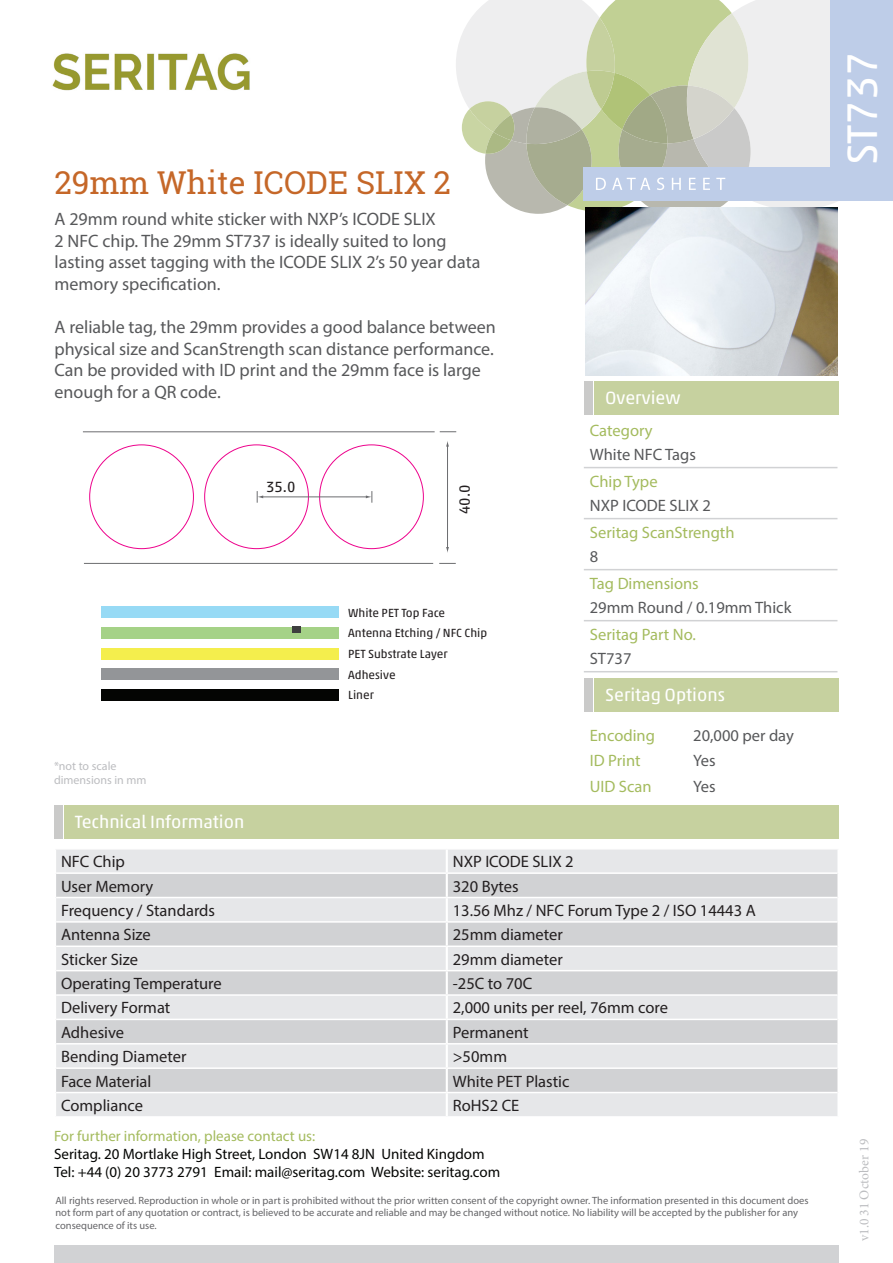
<style>
.page{position:relative;width:893px;height:1263px;background:#fff}
.page>*{position:absolute;margin:0;border:0;box-sizing:border-box;transform-origin:0 0}
.t1{font:43.5px "Akko Std";color:#fff}
.t2{font:31.5px "Roboto Slab";color:#c56728}
.t3{font:18px/21.6px "Myriad Pro";color:#57585a}
.t4{font:18px "Akko Std";color:#fff}
.t5{font:16.5px "Myriad Pro";color:#231f20}
.t6{font:16.5px "Myriad Pro";color:#a4bb5e}
.t7{font:16.5px "Myriad Pro";color:#57585a}
.t8{font:15px "Myriad Pro";color:#040503}
.t9{font:15px "Myriad Pro";color:#a4bb5e}
.t10{font:15px "Akko Std";color:#231f20}
.t11{font:13.5px "Minion Pro";color:#bcbdc0}
.t12{font:12px "Akko Std";color:#231f20}
.t13{font:12px "Myriad Pro";color:#bcbdc0}
.t14{font:10.5px/12.6px "Myriad Pro";color:#656568}
</style>
<div class="page">
<div style="left:56px;top:849px;width:781px;height:23px;background:#e6e7e9"></div>
<svg style="left:56px;top:874px;width:781px;height:218px;background:#dadbdd"></svg>
<div style="left:56px;top:1093px;width:781px;height:23px;background:#e6e7e9"></div>
<hr style="left:56px;top:897px;width:391px;height:1px;background:#fff">
<hr style="left:447px;top:897px;width:390px;height:1px;background:#fff">
<hr style="left:56px;top:921px;width:391px;height:2px;background:#fff">
<hr style="left:447px;top:921px;width:390px;height:2px;background:#fff">
<hr style="left:56px;top:945px;width:391px;height:2px;background:#fff">
<hr style="left:447px;top:945px;width:390px;height:2px;background:#fff">
<hr style="left:56px;top:970px;width:391px;height:1px;background:#fff">
<hr style="left:447px;top:970px;width:390px;height:1px;background:#fff">
<hr style="left:56px;top:994px;width:391px;height:2px;background:#fff">
<hr style="left:447px;top:994px;width:390px;height:2px;background:#fff">
<hr style="left:56px;top:1019px;width:391px;height:1px;background:#fff">
<hr style="left:447px;top:1019px;width:390px;height:1px;background:#fff">
<hr style="left:56px;top:1043px;width:391px;height:1px;background:#fff">
<hr style="left:447px;top:1043px;width:390px;height:1px;background:#fff">
<hr style="left:56px;top:1067px;width:391px;height:2px;background:#fff">
<hr style="left:447px;top:1067px;width:390px;height:2px;background:#fff">
<hr style="left:446px;top:849px;width:2px;height:23px;background:#fff">
<hr style="left:446px;top:874px;width:2px;height:23px;background:#fff">
<hr style="left:446px;top:898px;width:2px;height:23px;background:#fff">
<hr style="left:446px;top:923px;width:2px;height:22px;background:#fff">
<hr style="left:446px;top:947px;width:2px;height:23px;background:#fff">
<hr style="left:446px;top:971px;width:2px;height:23px;background:#fff">
<hr style="left:446px;top:996px;width:2px;height:23px;background:#fff">
<hr style="left:446px;top:1020px;width:2px;height:23px;background:#fff">
<hr style="left:446px;top:1044px;width:2px;height:23px;background:#fff">
<hr style="left:446px;top:1069px;width:2px;height:23px;background:#fff">
<hr style="left:446px;top:1093px;width:2px;height:23px;background:#fff">
<div style="left:101px;top:606px;width:238px;height:12px;background:#97daf5"></div>
<div style="left:101px;top:689px;width:238px;height:12px;background:#040503"></div>
<div style="left:101px;top:668px;width:238px;height:12px;background:#939598"></div>
<div style="left:101px;top:648px;width:238px;height:11px;background:#f4ee4d"></div>
<div style="left:101px;top:627px;width:238px;height:12px;background:#a5d287"></div>
<div style="left:292px;top:626px;width:9px;height:6px;background:#3e3e3f"></div>
<hr style="left:84px;top:563px;width:349px;height:1px;background:#6c6d70">
<hr style="left:83px;top:432px;width:352px;height:1px;background:#6c6d70">
<svg style="left:439px;top:563px;width:17px;height:1px"></svg>
<svg style="left:440px;top:431px;width:16px;height:1px"></svg>
<hr style="left:447px;top:445px;width:1px;height:103px;background:#6c6d70">
<svg style="left:204px;top:444px;width:220px;height:106px"></svg>
<svg style="left:456px;top:0;width:437px;height:218px;background:#d3d9d0"></svg>
<div style="left:594px;top:382px;width:245px;height:33px;background:#c6d19f"></div>
<hr style="left:584px;top:467px;width:253px;height:1px;background:#d1d2d4">
<hr style="left:584px;top:518px;width:253px;height:1px;background:#d1d2d4">
<hr style="left:584px;top:569px;width:253px;height:1px;background:#d1d2d4">
<hr style="left:584px;top:620px;width:253px;height:1px;background:#d1d2d4">
<hr style="left:584px;top:671px;width:253px;height:1px;background:#d1d2d4">
<div style="left:594px;top:679px;width:245px;height:33px;background:#c6d19f"></div>
<div style="left:65px;top:805px;width:774px;height:33px;background:#c6d19f"></div>
<div style="left:584px;top:679px;width:8px;height:33px;background:#cacac9"></div>
<div style="left:584px;top:382px;width:8px;height:33px;background:#cacac9"></div>
<div style="left:54px;top:805px;width:9px;height:33px;background:#cacac9"></div>
<img style="left:585px;top:207px;width:252px;height:168px">
<div style="left:54px;top:1245px;width:785px;height:18px;background:#d1d2d4"></div>
<img style="left:52px;top:53px;width:198px;height:37px">
<p class="t2" style="left:55px;top:161px;width:398px">29mm White ICODE SLIX 2</p>
<p class="t3" style="left:55px;top:208px;width:427px">A 29mm round white sticker with NXP’s ICODE SLIX<br>2 NFC chip. The 29mm ST737 is ideally suited to long lasting asset tagging with the ICODE SLIX 2’s 50 year data memory specification.</p>
<p class="t3" style="left:55px;top:316px;width:443px">A reliable tag, the 29mm provides a good balance between physical size and ScanStrength scan distance performance.</p>
<p class="t3" style="left:55px;top:359px;width:428px">Can be provided with ID print and the 29mm face is large enough for a QR code.</p>
<p class="t10" style="left:266px;top:478px;width:31px">35.0</p>
<p class="t10" style="left:455px;top:514px;width:31px;rotate:-90deg">40.0</p>
<p class="t13" style="left:54px;top:758px;width:64px">*not to scale</p>
<p class="t13" style="left:54px;top:773px;width:94px">dimensions in mm</p>
<p class="t4" style="left:75px;top:810px;width:171px">Technical Information</p>
<p class="t12" style="left:348px;top:605px;width:98px">White PET Top Face</p>
<p class="t12" style="left:348px;top:626px;width:141px">Antenna Etching / NFC Chip</p>
<p class="t12" style="left:348px;top:647px;width:101px">PET Substrate Layer</p>
<p class="t12" style="left:348px;top:667px;width:49px">Adhesive</p>
<p class="t12" style="left:348px;top:688px;width:27px">Liner</p>
<p class="t4" style="left:605px;top:387px;width:77px">Overview</p>
<p class="t6" style="left:590px;top:420px;width:64px">Category</p>
<p class="t7" style="left:590px;top:444px;width:108px">White NFC Tags</p>
<p class="t6" style="left:590px;top:472px;width:69px">Chip Type</p>
<p class="t7" style="left:590px;top:496px;width:122px">NXP ICODE SLIX 2</p>
<p class="t6" style="left:590px;top:523px;width:146px">Seritag ScanStrength</p>
<p class="t7" style="left:590px;top:547px;width:10px">8</p>
<p class="t6" style="left:590px;top:574px;width:110px">Tag Dimensions</p>
<p class="t7" style="left:590px;top:598px;width:203px">29mm Round / 0.19mm Thick</p>
<p class="t6" style="left:590px;top:625px;width:107px">Seritag Part No.</p>
<p class="t7" style="left:590px;top:649px;width:43px">ST737</p>
<p class="t4" style="left:605px;top:684px;width:121px">Seritag Options</p>
<p class="t6" style="left:590px;top:725px;width:67px">Encoding</p>
<p class="t7" style="left:693px;top:725px;width:102px">20,000 per day</p>
<p class="t6" style="left:590px;top:750px;width:52px">ID Print</p>
<p class="t7" style="left:693px;top:750px;width:24px">Yes</p>
<p class="t6" style="left:590px;top:776px;width:63px">UID Scan</p>
<p class="t7" style="left:693px;top:776px;width:24px">Yes</p>
<p class="t5" style="left:61px;top:851px;width:65px">NFC Chip</p>
<p class="t5" style="left:453px;top:851px;width:122px">NXP ICODE SLIX 2</p>
<p class="t5" style="left:61px;top:876px;width:94px">User Memory</p>
<p class="t5" style="left:453px;top:876px;width:67px">320 Bytes</p>
<p class="t5" style="left:61px;top:900px;width:156px">Frequency / Standards</p>
<p class="t5" style="left:453px;top:900px;width:304px">13.56 Mhz / NFC Forum Type 2 / ISO 14443 A</p>
<p class="t5" style="left:61px;top:924px;width:91px">Antenna Size</p>
<p class="t5" style="left:453px;top:924px;width:112px">25mm diameter</p>
<p class="t5" style="left:61px;top:949px;width:78px">Sticker Size</p>
<p class="t5" style="left:453px;top:949px;width:112px">29mm diameter</p>
<p class="t5" style="left:61px;top:973px;width:162px">Operating Temperature</p>
<p class="t5" style="left:453px;top:973px;width:81px">-25C to 70C</p>
<p class="t5" style="left:61px;top:998px;width:111px">Delivery Format</p>
<p class="t5" style="left:453px;top:998px;width:217px">2,000 units per reel, 76mm core</p>
<p class="t5" style="left:61px;top:1022px;width:65px">Adhesive</p>
<p class="t5" style="left:453px;top:1022px;width:77px">Permanent</p>
<p class="t5" style="left:61px;top:1046px;width:127px">Bending Diameter</p>
<p class="t5" style="left:453px;top:1046px;width:56px">&gt;50mm</p>
<p class="t5" style="left:61px;top:1071px;width:92px">Face Material</p>
<p class="t5" style="left:453px;top:1071px;width:118px">White PET Plastic</p>
<p class="t5" style="left:61px;top:1095px;width:84px">Compliance</p>
<p class="t5" style="left:453px;top:1095px;width:68px">RoHS2 CE</p>
<p class="t9" style="left:54px;top:1127px;width:263px">For further information, please contact us:</p>
<p class="t8" style="left:54px;top:1145px;width:432px">Seritag. 20 Mortlake High Street, London SW14 8JN United Kingdom</p>
<p class="t8" style="left:54px;top:1163px;width:448px">Tel: +44 (0) 20 3773 2791 Email: mail@seritag.com Website: seritag.com</p>
<p class="t14" style="left:55px;top:1193px;width:755px">All rights reserved. Reproduction in whole or in part is prohibited without the prior written consent of the copyright owner. The information presented in this document does not form part of any quotation or contract, is believed to be accurate and reliable and may be changed without notice. No liability will be accepted by the publisher for any consequence of its use.</p>
<p class="t1" style="left:836px;top:165px;width:115px;rotate:-90deg">ST737</p>
<p class="t11" style="left:855px;top:1241px;width:103px;rotate:-90deg">v1.0 31 October 19</p>
</div>
